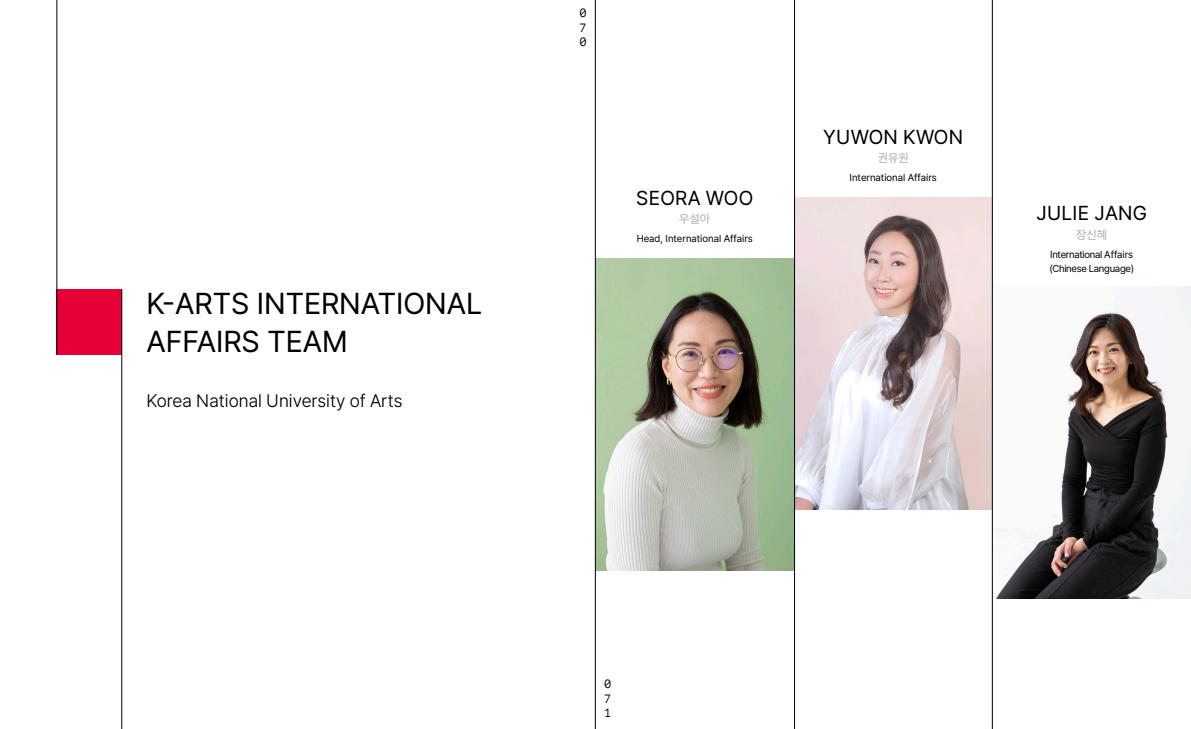
<style>
.page{position:relative;width:1191px;height:729px;background:#fff}
.page>*{position:absolute;margin:0;border:0;box-sizing:border-box;transform-origin:0 0}
.t1{font:30px "Pretendard";color:#000}
.t2{font:20px "Pretendard";letter-spacing:.015em;color:#000}
.t3{font:300 18px "Pretendard";color:#000}
.t4{font:12px "Pretendard";color:#aeaaa8}
.t5{font:12px "PT Mono";color:#000}
.t6{font:10px "Pretendard";color:#000}
.t7{font:10px "Pretendard";letter-spacing:-.03em;color:#000}
</style>
<div class="page">
<div style="left:57px;top:289px;width:65px;height:65px;background:#e50038"></div>
<img style="left:795px;top:197px;width:197px;height:312px">
<img style="left:596px;top:258px;width:198px;height:312px">
<img style="left:996px;top:287px;width:195px;height:311px">
<hr style="left:794px;top:0;width:1px;height:729px;background:#000">
<hr style="left:992px;top:0;width:1px;height:729px;background:#000">
<hr style="left:595px;top:0;width:1px;height:729px;background:#000">
<hr style="left:57px;top:0;width:1px;height:354px;background:#000">
<hr style="left:122px;top:289px;width:1px;height:440px;background:#000">
<p class="t1" style="left:146px;top:282px;width:337px">K-ARTS INTERNATIONAL</p>
<p class="t1" style="left:146px;top:320px;width:203px">AFFAIRS TEAM</p>
<p class="t3" style="left:146px;top:388px;width:257px">Korea National University of Arts</p>
<p class="t5" style="left:579px;top:6px;width:9px">0</p>
<p class="t5" style="left:579px;top:21px;width:9px">7</p>
<p class="t5" style="left:579px;top:35px;width:9px">0</p>
<p class="t2" style="left:636px;top:183px;width:119px">SEORA WOO</p>
<p class="t4" style="left:679px;top:210px;width:33px">우설아</p>
<p class="t6" style="left:636px;top:231px;width:118px">Head, International Affairs</p>
<p class="t2" style="left:823px;top:122px;width:141px">YUWON KWON</p>
<p class="t4" style="left:877px;top:149px;width:33px">권유원</p>
<p class="t6" style="left:849px;top:170px;width:89px">International Affairs</p>
<p class="t2" style="left:1036px;top:199px;width:112px">JULIE JANG</p>
<p class="t4" style="left:1076px;top:226px;width:33px">장신혜</p>
<p class="t7" style="left:1050px;top:247px;width:84px">International Affairs</p>
<p class="t7" style="left:1049px;top:261px;width:86px">(Chinese Language)</p>
<p class="t5" style="left:604px;top:677px;width:9px">0</p>
<p class="t5" style="left:604px;top:691px;width:9px">7</p>
<p class="t5" style="left:604px;top:706px;width:9px">1</p>
</div>
